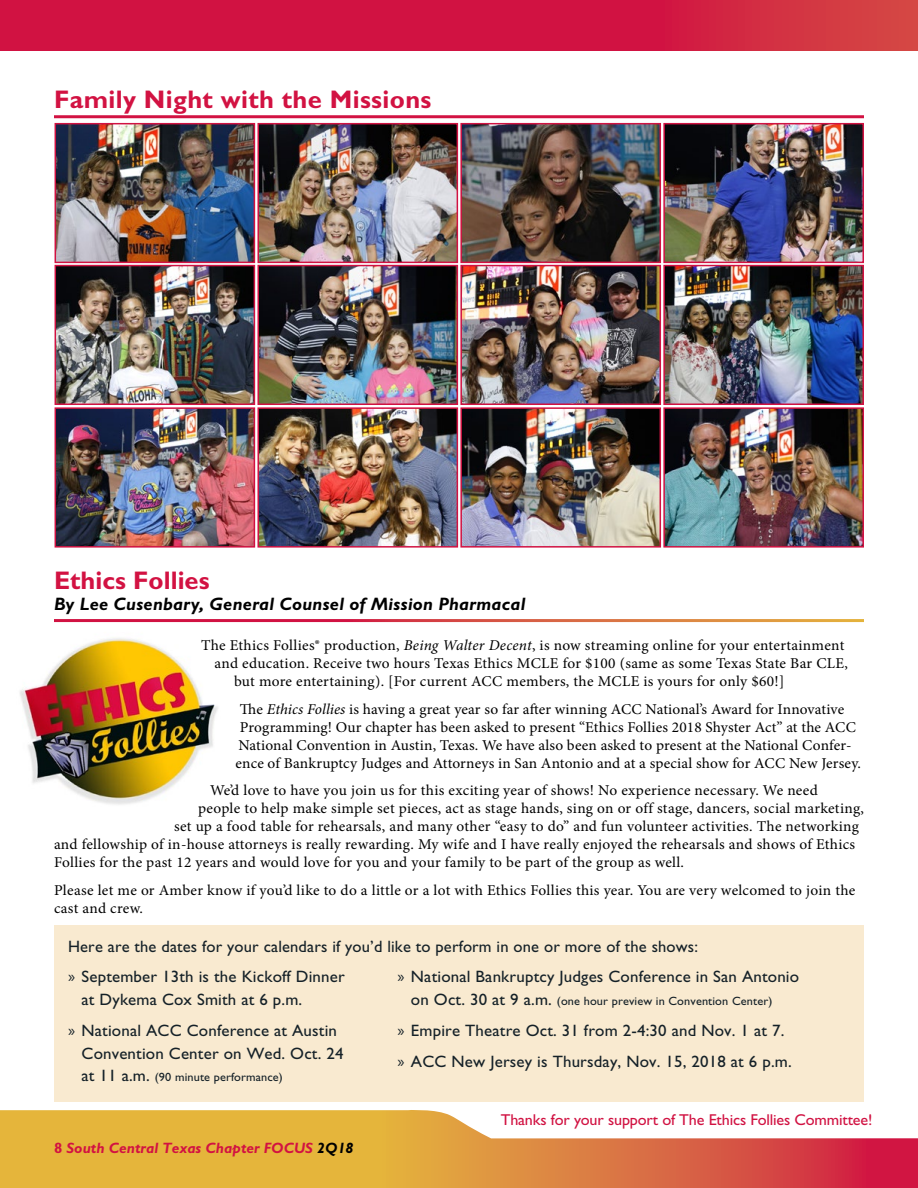
<style>
.page{position:relative;width:918px;height:1188px;background:#fff}
.page>*{position:absolute;margin:0;border:0;box-sizing:border-box;transform-origin:0 0}
.t1{font:700 25.5px "Gill Sans";letter-spacing:.015em;color:#d21242}
.t2{font:italic 700 18px "Gill Sans";letter-spacing:.015em;color:#000}
.t3{font:16.5px/31.3px "Gill Sans";letter-spacing:.01em;color:#152128}
.t4{font:15.75px "Gill Sans";letter-spacing:-.01em;color:#d11242}
.t5{font:15px/18px "Minion Pro";letter-spacing:.015em;color:#000}
.t6{font:italic 700 15px "Gill Sans";color:#d21242}
.t7{font:12px "Gill Sans";letter-spacing:.01em;color:#152128}
.s1{font-style:italic}
.s2{font-family:"Myriad Pro"}
.s3{font-size:16.5px}
.s4{font-style:normal}
.s5{color:#000}
</style>
<div class="page">
<img style="left:20px;top:622px;width:224px;height:183px">
<div style="left:54px;top:926px;width:810px;height:176px;background:#f9ead0"></div>
<svg style="left:0;top:0;width:918px;height:50px;background:#d11a42"></svg>
<hr style="left:54px;top:115px;width:810px;height:3px;background:#d21242">
<img style="left:666px;top:126px;width:195px;height:134px">
<div style="left:663px;top:123px;width:201px;height:140px;border:2px solid #d11242"></div>
<img style="left:666px;top:268px;width:195px;height:134px">
<div style="left:663px;top:265px;width:201px;height:140px;border:2px solid #d11242"></div>
<img style="left:666px;top:410px;width:195px;height:135px">
<div style="left:663px;top:407px;width:201px;height:141px;border:2px solid #d11242"></div>
<img style="left:260px;top:126px;width:195px;height:134px">
<div style="left:257px;top:123px;width:201px;height:140px;border:2px solid #d11242"></div>
<img style="left:260px;top:268px;width:195px;height:134px">
<div style="left:257px;top:265px;width:201px;height:140px;border:2px solid #d11242"></div>
<img style="left:260px;top:410px;width:195px;height:135px">
<div style="left:257px;top:407px;width:201px;height:141px;border:2px solid #d11242"></div>
<img style="left:463px;top:126px;width:195px;height:134px">
<div style="left:460px;top:123px;width:201px;height:140px;border:2px solid #d11242"></div>
<img style="left:463px;top:268px;width:195px;height:134px">
<div style="left:460px;top:265px;width:201px;height:140px;border:2px solid #d11242"></div>
<img style="left:463px;top:410px;width:195px;height:135px">
<div style="left:460px;top:407px;width:201px;height:141px;border:2px solid #d11242"></div>
<img style="left:58px;top:126px;width:194px;height:134px">
<div style="left:55px;top:123px;width:200px;height:140px;border:2px solid #d11242"></div>
<img style="left:58px;top:268px;width:194px;height:134px">
<div style="left:55px;top:265px;width:200px;height:140px;border:2px solid #d11242"></div>
<img style="left:58px;top:410px;width:194px;height:135px">
<div style="left:55px;top:407px;width:200px;height:141px;border:2px solid #d11242"></div>
<svg style="left:0;top:1110px;width:918px;height:78px"></svg>
<h1 class="t1" style="left:54px;top:85px;width:379px">Family Night with the Missions</h1>
<h1 class="t1" style="left:54px;top:565px;width:157px">Ethics Follies</h1>
<p class="t2" style="left:54px;top:594px;width:473px">By Lee Cusenbary, General Counsel of Mission Pharmacal</p>
<p class="t5" style="left:201px;top:637px;width:645px">The Ethics Follies® production, <span class="s1">Being Walter Decent</span>, is now streaming online for your entertainment</p>
<p class="t5" style="left:215px;top:655px;width:635px">and education. Receive two hours Texas Ethics MCLE for $100 (same as some Texas State Bar CLE,</p>
<p class="t5" style="left:234px;top:673px;width:552px">but more entertaining). [For current ACC members, the MCLE is yours for only $60!]</p>
<p class="t5" style="left:236px;top:700px;width:627px">The <span class="s1">Ethics Follies</span> is having a great year so far after winning ACC National’s Award for Innovative Programming! Our chapter has been asked to present “Ethics Follies 2018 Shyster Act” at the ACC National Convention in Austin, Texas. We have also been asked to present at the National Confer&shy;ence of Bankruptcy Judges and Attorneys in San Antonio and at a special show for ACC New Jersey.</p>
<p class="t5" style="left:210px;top:782px;width:609px">We’d love to have you join us for this exciting year of shows! No experience necessary. We need</p>
<p class="t5" style="left:198px;top:800px;width:668px">people to help make simple set pieces, act as stage hands, sing on or off stage, dancers, social marketing,</p>
<p class="t5" style="left:174px;top:818px;width:686px">set up a food table for rehearsals, and many other “easy to do” and fun volunteer activities. The networking</p>
<p class="t5" style="left:54px;top:836px;width:803px">and fellowship of in-house attorneys is really rewarding. My wife and I have really enjoyed the rehearsals and shows of Ethics</p>
<p class="t5" style="left:54px;top:854px;width:632px">Follies for the past 12 years and would love for you and your family to be part of the group as well.</p>
<p class="t5" style="left:54px;top:881px;width:803px">Please let me or Amber know if you’d like to do a little or a lot with Ethics Follies this year. You are very welcomed to join the cast and crew.</p>
<p class="t3" style="left:68px;top:931px;width:632px;line-height:30.3px">Here are the dates for your calendars if you’d like to perform in one or more of the shows: <span class="s2">»</span> September 13th is the Kickoff Dinner</p>
<p class="t3" style="left:68px;top:984px;width:271px;text-indent:14px">at Dykema Cox Smith at 6 p.m.<br><span class="s2">»</span> National ACC Conference at Austin</p>
<p class="t3" style="left:82px;top:1038px;width:264px">Convention Center on Wed. Oct. 24</p>
<p class="t7" style="left:82px;top:1070px;width:203px"><span class="s3">at 11 a.m.</span> (90 minute performance)</p>
<p class="t3" style="left:397px;top:961px;width:403px"><span class="s2">»</span> National Bankruptcy Judges Conference in San Antonio</p>
<p class="t7" style="left:411px;top:994px;width:363px"><span class="s3">on Oct. 30 at 9 a.m.</span> (one hour preview in Convention Center)</p>
<p class="t3" style="left:397px;top:1015px;width:396px"><span class="s2">»</span> Empire Theatre Oct. 31 from 2-4:30 and Nov. 1 at 7. <span class="s2">»</span> ACC New Jersey is Thursday, Nov. 15, 2018 at 6 p.m.</p>
<p class="t6" style="left:54px;top:1139px;width:301px"><span class="s4">8</span> South Central Texas Chapter FOCUS <span class="s5">2Q18</span></p>
<p class="t4" style="left:501px;top:1110px;width:373px">Thanks for your support of The Ethics Follies Committee!</p>
</div>
